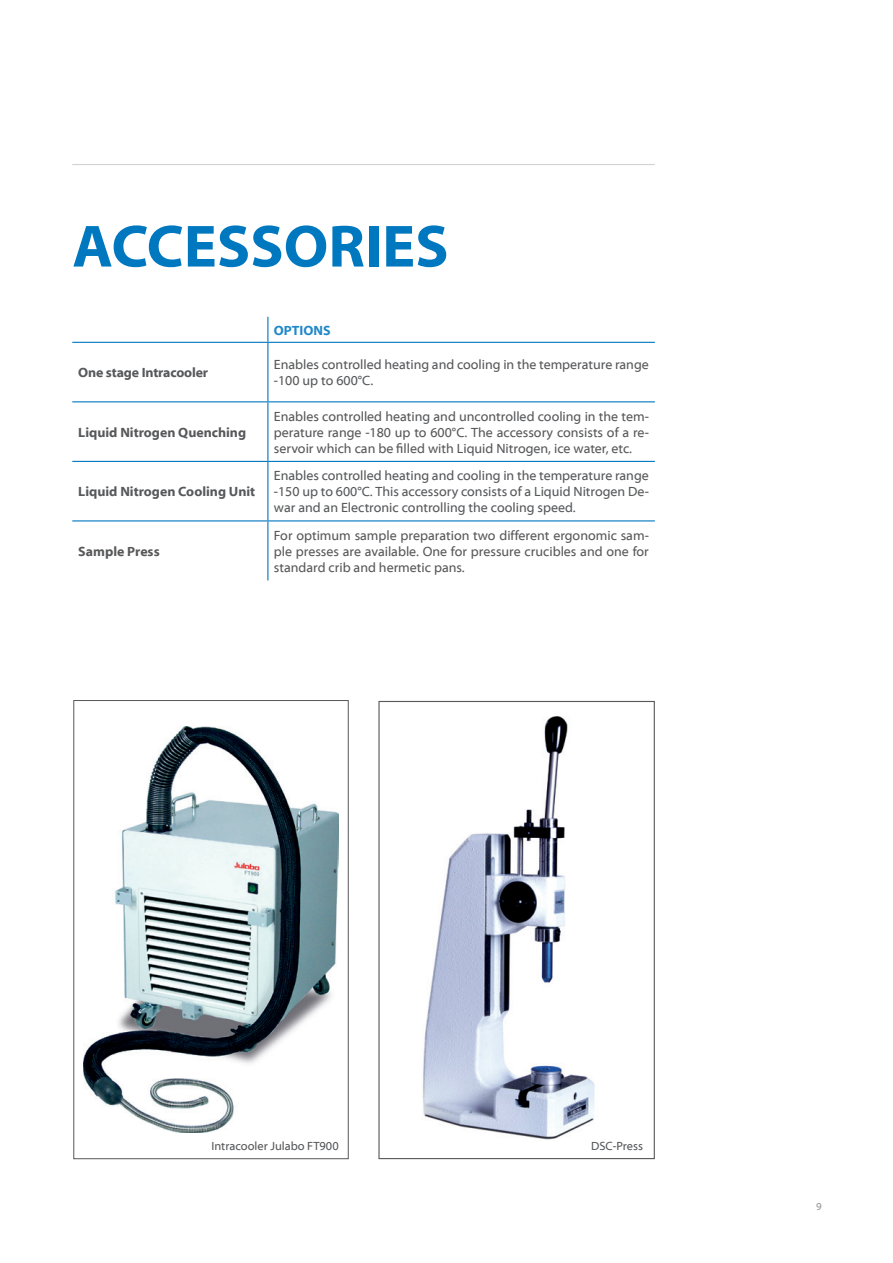
<style>
.page{position:relative;width:893px;height:1263px;background:#fff}
.page>*{position:absolute;margin:0;border:0;box-sizing:border-box;transform-origin:0 0}
.Überschrift_1{font:700 60px "Myriad Web Pro";color:#0078c0}
.Fließtext_9pt{font:13.5px/16.2px "Myriad Web Pro";color:#57585a;text-align:justify}
.Fließtext_9pt-2{font:700 13.5px "Myriad Web Pro";color:#57585a}
.Fließtext_9pt-3{font:700 13.5px "Myriad Web Pro";color:#2088c9}
.Bildunterschrift{font:12px "Myriad Web Pro";color:#57585a}
.t1{font:10.5px "Myriad Web Pro";color:#939598}
</style>
<div class="page">
<hr style="left:72px;top:164px;width:583px;height:1px;background:#d1d2d4">
<svg style="left:267px;top:317px;width:1px;height:25px"></svg>
<hr style="left:72px;top:342px;width:196px;height:1px;background:#0078c0">
<hr style="left:268px;top:342px;width:387px;height:1px;background:#0078c0">
<hr style="left:267px;top:343px;width:1px;height:58px;background:#0078c0">
<hr style="left:72px;top:401px;width:196px;height:1px;background:#0078c0">
<hr style="left:268px;top:401px;width:387px;height:1px;background:#0078c0">
<hr style="left:267px;top:402px;width:1px;height:59px;background:#0078c0">
<hr style="left:72px;top:461px;width:196px;height:1px;background:#0078c0">
<hr style="left:268px;top:461px;width:387px;height:1px;background:#0078c0">
<hr style="left:267px;top:462px;width:1px;height:58px;background:#0078c0">
<hr style="left:72px;top:520px;width:196px;height:1px;background:#0078c0">
<hr style="left:268px;top:520px;width:387px;height:1px;background:#0078c0">
<hr style="left:267px;top:521px;width:1px;height:59px;background:#0078c0">
<img style="left:83px;top:727px;width:256px;height:405px">
<div style="left:73px;top:700px;width:276px;height:459px;border:1px solid #57585a"></div>
<img style="left:422px;top:716px;width:173px;height:424px">
<div style="left:378px;top:701px;width:277px;height:458px;border:1px solid #57585a"></div>
<p class="Überschrift_1" style="left:72px;top:214px;width:378px">ACCESSORIES</p>
<p class="Fließtext_9pt-3" style="left:274px;top:323px;width:58px">OPTIONS</p>
<p class="Fließtext_9pt-2" style="left:78px;top:365px;width:131px">One stage Intracooler</p>
<p class="Fließtext_9pt" style="left:274px;top:357px;width:376px">Enables controlled heating and cooling in the temperature range -100 up to 600°C.</p>
<p class="Fließtext_9pt-2" style="left:78px;top:425px;width:169px">Liquid Nitrogen Quenching</p>
<p class="Fließtext_9pt" style="left:274px;top:408px;width:376px">Enables controlled heating and uncontrolled cooling in the tem&shy;perature range -180 up to 600°C. The accessory consists of a re&shy;servoir which can be filled with Liquid Nitrogen, ice water, etc.</p>
<p class="Fließtext_9pt-2" style="left:78px;top:484px;width:179px">Liquid Nitrogen Cooling Unit</p>
<p class="Fließtext_9pt-2" style="left:78px;top:544px;width:83px">Sample Press</p>
<p class="Fließtext_9pt" style="left:274px;top:468px;width:376px">Enables controlled heating and cooling in the temperature range -150 up to 600°C. This accessory consists of a Liquid Nitrogen De&shy;war and an Electronic controlling the cooling speed.</p>
<p class="Fließtext_9pt" style="left:274px;top:527px;width:376px">For optimum sample preparation two different ergonomic sam&shy;ple presses are available. One for pressure crucibles and one for standard crib and hermetic pans.</p>
<p class="Bildunterschrift" style="left:211px;top:1140px;width:129px">Intracooler Julabo FT900</p>
<p class="Bildunterschrift" style="left:591px;top:1140px;width:53px">DSC-Press</p>
<p class="t1" style="left:816px;top:1201px;width:7px">9</p>
</div>
